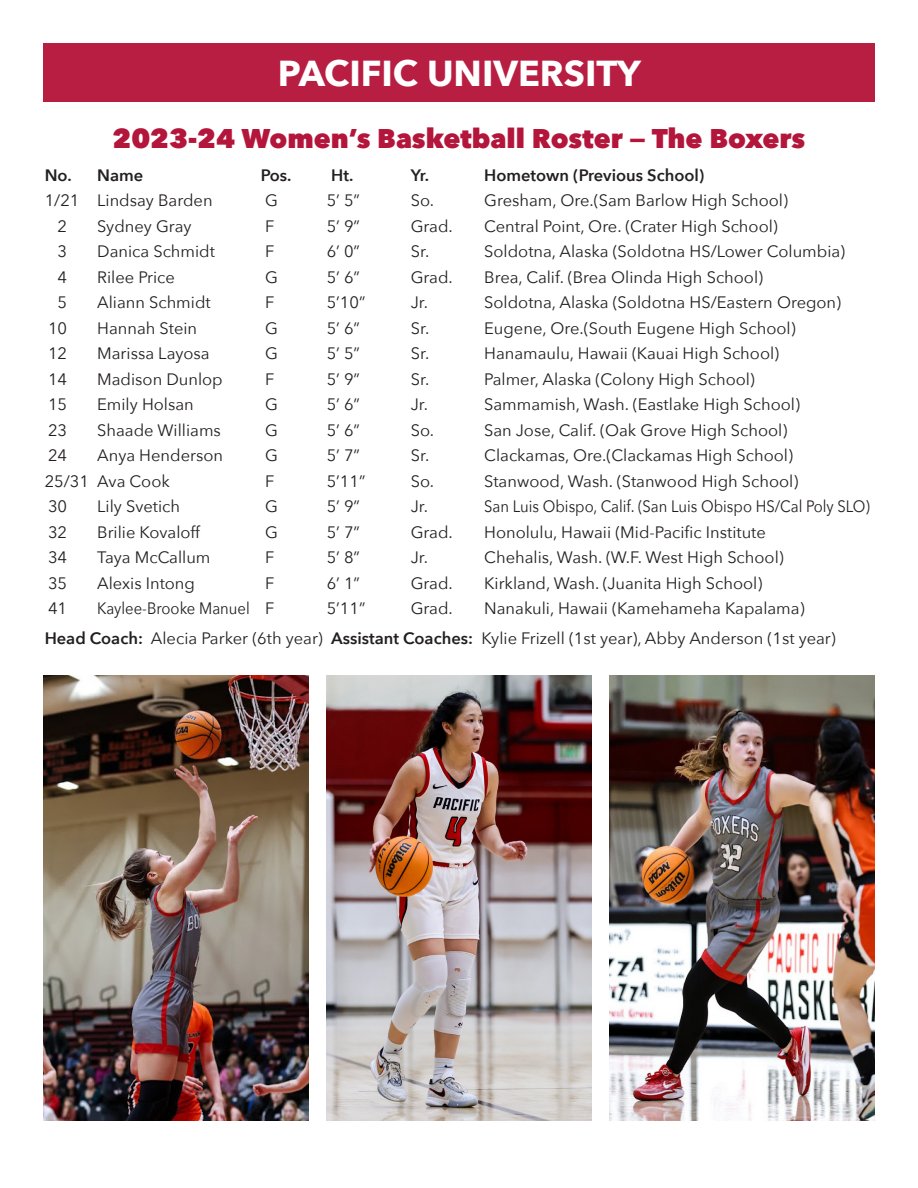
<style>
.page{position:relative;width:918px;height:1188px;background:#fff}
.page>*{position:absolute;margin:0;border:0;box-sizing:border-box;transform-origin:0 0}
.t1{font:700 36px "Avenir Next";color:#fff}
.t2{font:800 27px "Avenir Next";color:#b4153a}
.t3{font:16.5px "Avenir Next";color:#231f20}
.t4{font:16.5px "Avenir Next";color:#231f20;scale:.9 1}
.t5{font:600 16.5px "Avenir Next";color:#231f20}
.s1{font-weight:600}
</style>
<div class="page">
<div style="left:43px;top:43px;width:832px;height:59px;background:#b71e42"></div>
<img style="left:610px;top:675px;width:265px;height:446px">
<img style="left:43px;top:675px;width:265px;height:446px">
<img style="left:326px;top:675px;width:266px;height:446px">
<p class="t1" style="left:278px;top:42px;width:365px">PACIFIC UNIVERSITY</p>
<p class="t2" style="left:113px;top:122px;width:694px">2023-24 Women’s Basketball Roster — The Boxers</p>
<p class="t5" style="left:45px;top:161px;width:100px">No. Name</p>
<p class="t5" style="left:261px;top:161px;width:32px">Pos.</p>
<p class="t5" style="left:331px;top:161px;width:24px">Ht.</p>
<p class="t5" style="left:411px;top:161px;width:20px">Yr.</p>
<p class="t5" style="left:484px;top:161px;width:222px">Hometown (Previous School)</p>
<p class="t3" style="left:45px;top:186px;width:169px">1/21 Lindsay Barden</p>
<p class="t3" style="left:265px;top:186px;width:14px">G</p>
<p class="t3" style="left:327px;top:186px;width:35px">5’ 5”</p>
<p class="t3" style="left:411px;top:186px;width:25px">So.</p>
<p class="t3" style="left:484px;top:186px;width:305px">Gresham, Ore.(Sam Barlow High School)</p>
<p class="t3" style="left:58px;top:212px;width:11px">2</p>
<p class="t3" style="left:97px;top:212px;width:96px">Sydney Gray</p>
<p class="t3" style="left:265px;top:212px;width:11px">F</p>
<p class="t3" style="left:327px;top:212px;width:35px">5’ 9”</p>
<p class="t3" style="left:411px;top:212px;width:44px">Grad.</p>
<p class="t3" style="left:484px;top:212px;width:295px">Central Point, Ore. (Crater High School)</p>
<p class="t3" style="left:58px;top:237px;width:11px">3</p>
<p class="t3" style="left:97px;top:237px;width:119px">Danica Schmidt</p>
<p class="t3" style="left:265px;top:237px;width:11px">F</p>
<p class="t3" style="left:327px;top:237px;width:35px">6’ 0”</p>
<p class="t3" style="left:411px;top:237px;width:20px">Sr.</p>
<p class="t3" style="left:484px;top:237px;width:363px">Soldotna, Alaska (Soldotna HS/Lower Columbia)</p>
<p class="t3" style="left:58px;top:263px;width:11px">4</p>
<p class="t3" style="left:97px;top:263px;width:79px">Rilee Price</p>
<p class="t3" style="left:265px;top:263px;width:14px">G</p>
<p class="t3" style="left:327px;top:263px;width:35px">5’ 6”</p>
<p class="t3" style="left:411px;top:263px;width:44px">Grad.</p>
<p class="t3" style="left:484px;top:263px;width:280px">Brea, Calif. (Brea Olinda High School)</p>
<p class="t3" style="left:58px;top:288px;width:11px">5</p>
<p class="t3" style="left:97px;top:288px;width:115px">Aliann Schmidt</p>
<p class="t3" style="left:265px;top:288px;width:11px">F</p>
<p class="t3" style="left:327px;top:288px;width:40px">5’10”</p>
<p class="t3" style="left:411px;top:288px;width:19px">Jr.</p>
<p class="t3" style="left:484px;top:288px;width:358px">Soldotna, Alaska (Soldotna HS/Eastern Oregon)</p>
<p class="t3" style="left:48px;top:314px;width:21px">10</p>
<p class="t3" style="left:97px;top:314px;width:101px">Hannah Stein</p>
<p class="t3" style="left:265px;top:314px;width:14px">G</p>
<p class="t3" style="left:327px;top:314px;width:35px">5’ 6”</p>
<p class="t3" style="left:411px;top:314px;width:20px">Sr.</p>
<p class="t3" style="left:484px;top:314px;width:313px">Eugene, Ore.(South Eugene High School)</p>
<p class="t3" style="left:48px;top:339px;width:21px">12</p>
<p class="t3" style="left:97px;top:339px;width:114px">Marissa Layosa</p>
<p class="t3" style="left:265px;top:339px;width:14px">G</p>
<p class="t3" style="left:327px;top:339px;width:35px">5’ 5”</p>
<p class="t3" style="left:411px;top:339px;width:20px">Sr.</p>
<p class="t3" style="left:484px;top:339px;width:297px">Hanamaulu, Hawaii (Kauai High School)</p>
<p class="t3" style="left:48px;top:365px;width:21px">14</p>
<p class="t3" style="left:97px;top:365px;width:127px">Madison Dunlop</p>
<p class="t3" style="left:265px;top:365px;width:11px">F</p>
<p class="t3" style="left:327px;top:365px;width:35px">5’ 9”</p>
<p class="t3" style="left:411px;top:365px;width:20px">Sr.</p>
<p class="t3" style="left:484px;top:365px;width:272px">Palmer, Alaska (Colony High School)</p>
<p class="t3" style="left:48px;top:390px;width:21px">15</p>
<p class="t3" style="left:97px;top:390px;width:98px">Emily Holsan</p>
<p class="t3" style="left:265px;top:390px;width:14px">G</p>
<p class="t3" style="left:327px;top:390px;width:35px">5’ 6”</p>
<p class="t3" style="left:411px;top:390px;width:19px">Jr.</p>
<p class="t3" style="left:484px;top:390px;width:317px">Sammamish, Wash. (Eastlake High School)</p>
<p class="t3" style="left:48px;top:416px;width:21px">23</p>
<p class="t3" style="left:97px;top:416px;width:125px">Shaade Williams</p>
<p class="t3" style="left:265px;top:416px;width:14px">G</p>
<p class="t3" style="left:327px;top:416px;width:35px">5’ 6”</p>
<p class="t3" style="left:411px;top:416px;width:25px">So.</p>
<p class="t3" style="left:484px;top:416px;width:305px">San Jose, Calif. (Oak Grove High School)</p>
<p class="t3" style="left:48px;top:441px;width:21px">24</p>
<p class="t3" style="left:97px;top:441px;width:127px">Anya Henderson</p>
<p class="t3" style="left:265px;top:441px;width:14px">G</p>
<p class="t3" style="left:327px;top:441px;width:35px">5’ 7”</p>
<p class="t3" style="left:411px;top:441px;width:20px">Sr.</p>
<p class="t3" style="left:484px;top:441px;width:310px">Clackamas, Ore.(Clackamas High School)</p>
<p class="t3" style="left:45px;top:467px;width:127px">25/31 Ava Cook</p>
<p class="t3" style="left:265px;top:467px;width:11px">F</p>
<p class="t3" style="left:327px;top:467px;width:40px">5’11”</p>
<p class="t3" style="left:411px;top:467px;width:25px">So.</p>
<p class="t3" style="left:484px;top:467px;width:316px">Stanwood, Wash. (Stanwood High School)</p>
<p class="t3" style="left:48px;top:492px;width:21px">30</p>
<p class="t3" style="left:97px;top:492px;width:84px">Lily Svetich</p>
<p class="t3" style="left:265px;top:492px;width:14px">G</p>
<p class="t3" style="left:327px;top:492px;width:35px">5’ 9”</p>
<p class="t3" style="left:411px;top:492px;width:19px">Jr.</p>
<p class="t4" style="left:484px;top:492px;width:430px">San Luis Obispo, Calif. (San Luis Obispo HS/Cal Poly SLO)</p>
<p class="t3" style="left:48px;top:518px;width:21px">32</p>
<p class="t3" style="left:97px;top:518px;width:104px">Brilie Kovaloff</p>
<p class="t3" style="left:265px;top:518px;width:14px">G</p>
<p class="t3" style="left:327px;top:518px;width:35px">5’ 7”</p>
<p class="t3" style="left:411px;top:518px;width:44px">Grad.</p>
<p class="t3" style="left:484px;top:518px;width:283px">Honolulu, Hawaii (Mid-Pacific Institute</p>
<p class="t3" style="left:48px;top:543px;width:21px">34</p>
<p class="t3" style="left:97px;top:543px;width:115px">Taya McCallum</p>
<p class="t3" style="left:265px;top:543px;width:11px">F</p>
<p class="t3" style="left:327px;top:543px;width:35px">5’ 8”</p>
<p class="t3" style="left:411px;top:543px;width:19px">Jr.</p>
<p class="t3" style="left:484px;top:543px;width:301px">Chehalis, Wash. (W.F. West High School)</p>
<p class="t3" style="left:48px;top:569px;width:21px">35</p>
<p class="t3" style="left:97px;top:569px;width:99px">Alexis Intong</p>
<p class="t3" style="left:265px;top:569px;width:11px">F</p>
<p class="t3" style="left:327px;top:569px;width:35px">6’ 1”</p>
<p class="t3" style="left:411px;top:569px;width:44px">Grad.</p>
<p class="t3" style="left:484px;top:569px;width:280px">Kirkland, Wash. (Juanita High School)</p>
<p class="t3" style="left:48px;top:594px;width:21px">41</p>
<p class="t4" style="left:97px;top:594px;width:198px">Kaylee-Brooke Manuel F</p>
<p class="t3" style="left:327px;top:594px;width:40px">5’11”</p>
<p class="t3" style="left:411px;top:594px;width:44px">Grad.</p>
<p class="t3" style="left:484px;top:594px;width:322px">Nanakuli, Hawaii (Kamehameha Kapalama)</p>
<p class="t3" style="left:45px;top:624px;width:793px"><span class="s1">Head Coach:</span> Alecia Parker (6th year) <span class="s1">Assistant Coaches:</span> Kylie Frizell (1st year), Abby Anderson (1st year)</p>
</div>
